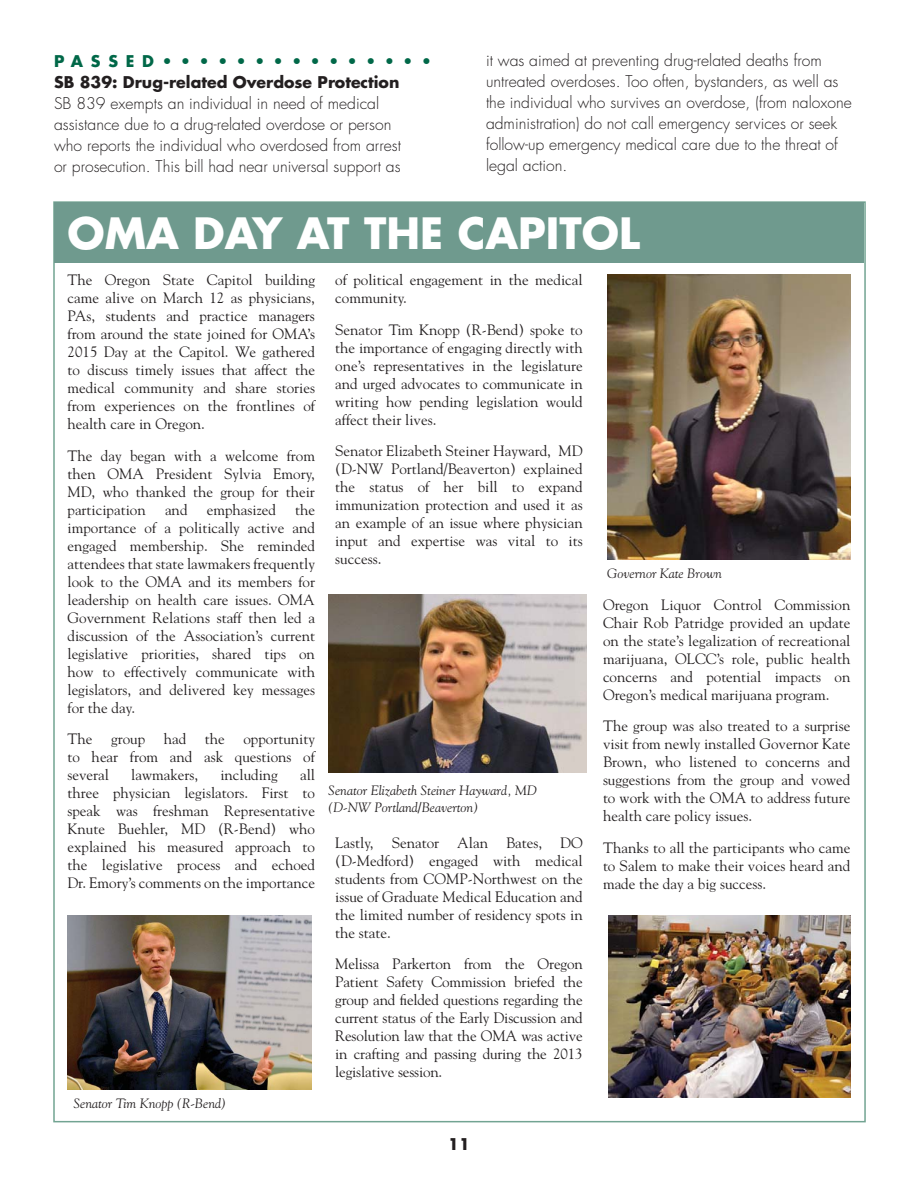
<style>
.page{position:relative;width:918px;height:1188px;background:#fff}
.page>*{position:absolute;margin:0;border:0;box-sizing:border-box;transform-origin:0 0}
.t1{font:700 42px "Futura";color:#fff}
.t2{font:300 15.75px/21px "Futura";color:#231f20}
.t3{font:700 15.75px "Futura";color:#231f20}
.t4{font:700 15.75px "Futura";letter-spacing:.49em;color:#006848}
.t5{font:15px/18px "Goudy";color:#231f20;text-align:justify}
.t6{font:italic 13.5px/16.5px "Goudy";color:#231f20}
</style>
<div class="page">
<div style="left:54px;top:202px;width:810px;height:61px;background:#6f9a8e"></div>
<img style="left:608px;top:275px;width:242px;height:285px">
<img style="left:609px;top:916px;width:241px;height:182px">
<img style="left:68px;top:916px;width:243px;height:173px">
<img style="left:329px;top:594px;width:257px;height:178px">
<p class="t4" style="left:54px;top:53px;width:379px">PASSED•••••••••••••••</p>
<p class="t3" style="left:54px;top:74px;width:347px">SB 839: Drug-related Overdose Protection</p>
<p class="t2" style="left:54px;top:94px;width:348px">SB 839 exempts an individual in need of medical assistance due to a drug-related overdose or person who reports the individual who overdosed from arrest or prosecution. This bill had near universal support as</p>
<p class="t2" style="left:486px;top:51px;width:367px">it was aimed at preventing drug-related deaths from untreated overdoses. Too often, bystanders, as well as the individual who survives an overdose, (from naloxone administration) do not call emergency services or seek follow-up emergency medical care due to the threat of legal action.</p>
<h1 class="t1" style="left:68px;top:214px;width:574px">OMA DAY AT THE CAPITOL</h1>
<p class="t5" style="left:68px;top:272px;width:249px">The Oregon State Capitol building came alive on March 12 as physicians, PAs, students and practice managers from around the state joined for OMA’s 2015 Day at the Capitol. We gathered to discuss timely issues that affect the medical community and share stories from experiences on the frontlines of health care in Oregon.</p>
<p class="t5" style="left:68px;top:448px;width:249px">The day began with a welcome from then OMA President Sylvia Emory, MD, who thanked the group for their participation</p>
<p class="t5" style="left:68px;top:502px;width:249px;text-indent:228px">the importance of a politically active and engaged membership. She reminded attendees that state lawmakers frequently look to the OMA and its members for leadership on health care issues. OMA Government Relations staff then led a discussion of the Association’s current legislative priorities, shared tips on how to effectively communicate with legislators, and delivered key messages for the day.</p>
<p class="t5" style="left:68px;top:731px;width:249px">The group had the opportunity to hear from and ask questions of several</p>
<p class="t5" style="left:165px;top:502px;width:24px">and</p>
<p class="t5" style="left:207px;top:502px;width:71px">emphasized</p>
<p class="t5" style="left:68px;top:767px;width:249px;text-indent:233px">all three physician legislators. First to speak was freshman Representative Knute Buehler, MD (R-Bend) who explained his measured approach to the legislative process and echoed Dr. Emory’s comments on the importance</p>
<p class="t5" style="left:131px;top:767px;width:69px">lawmakers,</p>
<p class="t5" style="left:220px;top:767px;width:59px">including</p>
<p class="t6" style="left:73px;top:1096px;width:154px">Senator Tim Knopp (R-Bend)</p>
<p class="t5" style="left:335px;top:272px;width:249px">of political engagement in the medical community.</p>
<p class="t5" style="left:335px;top:322px;width:249px">Senator Tim Knopp (R-Bend) spoke to the importance of engaging directly with one’s representatives in the legislature and urged advocates to communicate in writing how pending legislation would affect their lives.</p>
<p class="t5" style="left:335px;top:443px;width:249px">Senator Elizabeth Steiner Hayward, MD (D-NW Portland/Beaverton) explained the status of her bill to expand immunization protection and used it as an example of an issue where physician input and expertise was vital to its success.</p>
<p class="t6" style="left:328px;top:783px;width:210px">Senator Elizabeth Steiner Hayward, MD (D-NW Portland/Beaverton)</p>
<p class="t5" style="left:335px;top:835px;width:249px">Lastly, Senator Alan Bates, DO (D-Medford) engaged with medical students from COMP-Northwest on the issue of Graduate Medical Education and the limited number of residency spots in the state.</p>
<p class="t5" style="left:335px;top:956px;width:249px">Melissa Parkerton from the Oregon Patient Safety Commission briefed the group and fielded questions regarding the current status of the Early Discussion and Resolution law that the OMA was active in crafting and passing during the 2013 legislative session.</p>
<p class="t3" style="left:448px;top:1137px;width:23px">11</p>
<p class="t6" style="left:607px;top:566px;width:116px">Governor Kate Brown</p>
<p class="t5" style="left:603px;top:597px;width:249px">Oregon Liquor Control Commission Chair Rob Patridge provided an update on the state’s legalization of recreational marijuana, OLCC’s role, public health concerns and potential impacts on Oregon’s medical marijuana program.</p>
<p class="t5" style="left:603px;top:718px;width:249px">The group was also treated to a surprise visit from newly installed Governor Kate Brown, who listened to concerns and suggestions from the group and vowed to work with the OMA to address future health care policy issues.</p>
<p class="t5" style="left:603px;top:840px;width:249px">Thanks to all the participants who came to Salem to make their voices heard and made the day a big success.</p>
</div>
